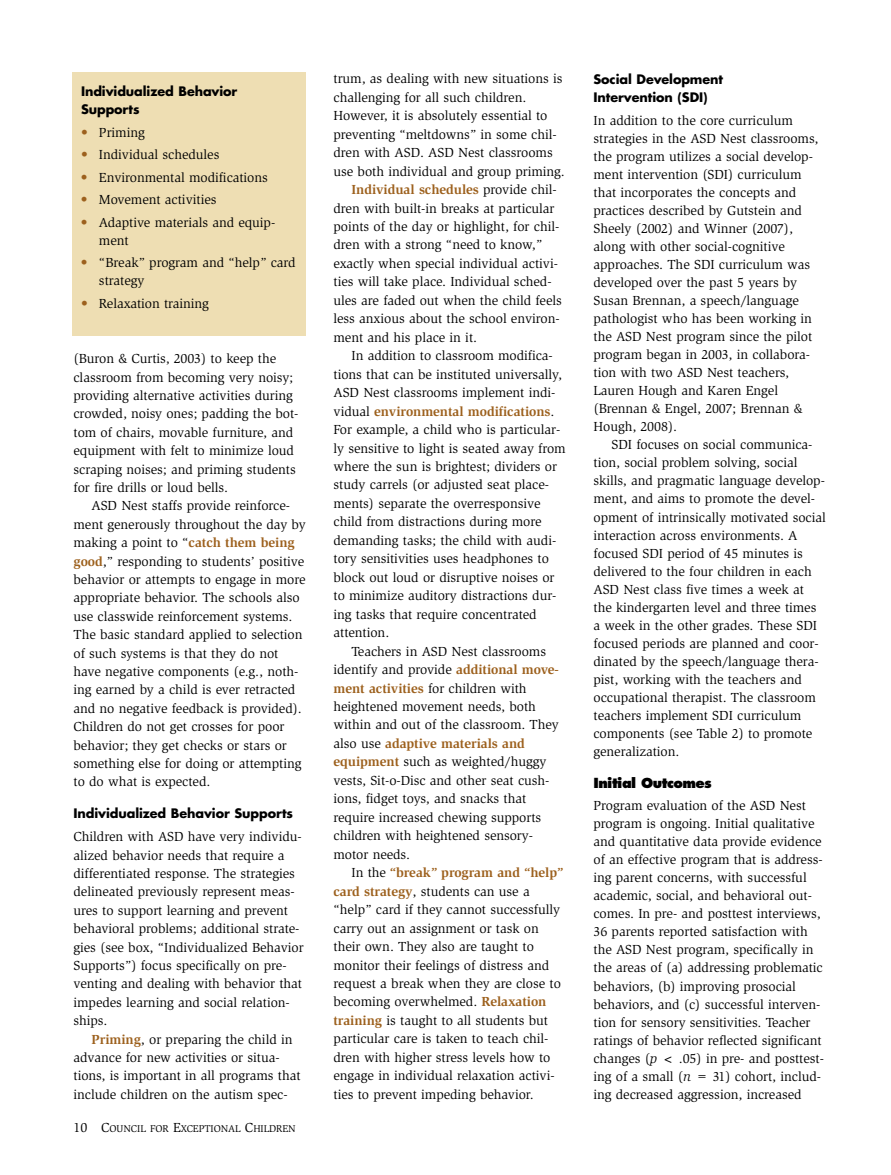
<style>
.page{position:relative;width:891px;height:1175px;background:#fff}
.page>*{position:absolute;margin:0;border:0;box-sizing:border-box;transform-origin:0 0}
.t1{font:13.5px/18px "Slimbach";letter-spacing:-.005em;color:#000}
.t2{font:700 13.5px "Slimbach";letter-spacing:-.005em;color:#9d611e}
.t3{font:800 13.5px "Futura";letter-spacing:-.04em;color:#000}
.t4{font:700 12.75px/18px "Futura";letter-spacing:-.005em;color:#000}
.t5{font:10.2px "Slimbach";letter-spacing:-.005em;color:#000}
.s1{color:#9d611e}
.s2{font-weight:700;color:#9d611e}
.s3{font-size:13.5px}
.s4{font-weight:400;color:#000}
.s5{font-style:italic}
</style>
<div class="page">
<div style="left:72px;top:72px;width:234px;height:263px;background:#eedeb3"></div>
<p class="t4" style="left:81px;top:83px;width:158px">Individualized Behavior<br>Supports</p>
<p class="t1" style="left:81px;top:124px;width:65px"><span class="s1">•</span> Priming</p>
<p class="t1" style="left:81px;top:147px;width:140px"><span class="s1">•</span> Individual schedules</p>
<p class="t1" style="left:81px;top:169px;width:188px"><span class="s1">•</span> Environmental modifications</p>
<p class="t1" style="left:81px;top:192px;width:137px"><span class="s1">•</span> Movement activities</p>
<p class="t1" style="left:99px;top:214px;width:178px;text-indent:-18px"><span class="s1">•</span> Adaptive materials and equip&shy;ment</p>
<p class="t1" style="left:99px;top:255px;width:198px;text-indent:-18px"><span class="s1">•</span> “Break” program and “help” card strategy</p>
<p class="t1" style="left:81px;top:295px;width:130px"><span class="s1">•</span> Relaxation training</p>
<p class="t1" style="left:74px;top:350px;width:227px;line-height:18.5px">(Buron &amp; Curtis, 2003) to keep the classroom from becoming very noisy; providing alternative activities during crowded, noisy ones; padding the bot&shy;tom of chairs, movable furniture, and equipment with felt to minimize loud scraping noises; and priming students for fire drills or loud bells.</p>
<p class="t1" style="left:74px;top:497px;width:234px;line-height:18.5px;text-indent:18px">ASD Nest staffs provide reinforce&shy;ment generously throughout the day by making a point to “<span class="s2">catch them being good</span>,” responding to students’ positive behavior or attempts to engage in more appropriate behavior. The schools also use classwide reinforcement systems.<br>The basic standard applied to selection of such systems is that they do not have negative components (e.g., noth&shy;ing earned by a child is ever retracted and no negative feedback is provided).<br>Children do not get crosses for poor behavior; they get checks or stars or something else for doing or attempting to do what is expected.</p>
<p class="t4" style="left:74px;top:805px;width:221px">Individualized Behavior Supports</p>
<p class="t1" style="left:73px;top:828px;width:232px;line-height:18.5px">Children with ASD have very individu&shy;alized behavior needs that require a differentiated response. The strategies delineated previously represent meas&shy;ures to support learning and prevent behavioral problems; additional strate&shy;gies (see box, “Individualized Behavior Supports”) focus specifically on pre&shy;venting and dealing with behavior that impedes learning and social relation&shy;ships.</p>
<p class="t1" style="left:74px;top:1030px;width:229px;line-height:18.5px;text-indent:18px"><span class="s2">Priming</span>, or preparing the child in advance for new activities or situa&shy;tions, is important in all programs that include children on the autism spec-</p>
<p class="t5" style="left:74px;top:1124px;width:224px"><span class="s3">10 C</span>OUNCIL FOR <span class="s3">E</span>XCEPTIONAL <span class="s3">C</span>HILDREN</p>
<p class="t1" style="left:334px;top:71px;width:231px">trum, as dealing with new situations is</p>
<p class="t1" style="left:334px;top:89px;width:194px">challenging for all such children.</p>
<p class="t1" style="left:334px;top:108px;width:215px">However, it is absolutely essential to</p>
<p class="t1" style="left:334px;top:126px;width:225px">preventing “meltdowns” in some chil-</p>
<p class="t1" style="left:334px;top:145px;width:221px">dren with ASD. ASD Nest classrooms</p>
<p class="t1" style="left:334px;top:163px;width:233px">use both individual and group priming.</p>
<p class="t2" style="left:352px;top:184px;width:207px">Individual schedules <span class="s4">provide chil-</span></p>
<p class="t1" style="left:334px;top:200px;width:223px">dren with built-in breaks at particular</p>
<p class="t1" style="left:334px;top:218px;width:227px">points of the day or highlight, for chil-</p>
<p class="t1" style="left:334px;top:237px;width:210px">dren with a strong “need to know,”</p>
<p class="t1" style="left:334px;top:255px;width:226px">exactly when special individual activi-</p>
<p class="t1" style="left:334px;top:274px;width:220px">ties will take place. Individual sched-</p>
<p class="t1" style="left:334px;top:292px;width:230px">ules are faded out when the child feels</p>
<p class="t1" style="left:334px;top:311px;width:228px">less anxious about the school environ-</p>
<p class="t1" style="left:334px;top:329px;width:145px">ment and his place in it.</p>
<p class="t1" style="left:352px;top:348px;width:203px">In addition to classroom modifica-</p>
<p class="t1" style="left:334px;top:366px;width:230px">tions that can be instituted universally,</p>
<p class="t1" style="left:334px;top:384px;width:223px">ASD Nest classrooms implement indi-</p>
<p class="t2" style="left:334px;top:406px;width:222px"><span class="s4">vidual</span> environmental modifications<span class="s4">.</span></p>
<p class="t1" style="left:334px;top:421px;width:228px">For example, a child who is particular-</p>
<p class="t1" style="left:334px;top:440px;width:234px">ly sensitive to light is seated away from</p>
<p class="t1" style="left:334px;top:458px;width:225px">where the sun is brightest; dividers or</p>
<p class="t1" style="left:334px;top:477px;width:217px">study carrels (or adjusted seat place-</p>
<p class="t1" style="left:334px;top:495px;width:209px">ments) separate the overresponsive</p>
<p class="t1" style="left:334px;top:514px;width:210px">child from distractions during more</p>
<p class="t1" style="left:334px;top:532px;width:224px">demanding tasks; the child with audi-</p>
<p class="t1" style="left:334px;top:551px;width:217px">tory sensitivities uses headphones to</p>
<p class="t1" style="left:334px;top:569px;width:223px">block out loud or disruptive noises or</p>
<p class="t1" style="left:334px;top:587px;width:225px">to minimize auditory distractions dur-</p>
<p class="t1" style="left:334px;top:606px;width:205px">ing tasks that require concentrated</p>
<p class="t1" style="left:334px;top:624px;width:57px">attention.</p>
<p class="t1" style="left:352px;top:643px;width:196px">Teachers in ASD Nest classrooms</p>
<p class="t1" style="left:334px;top:661px;width:227px">identify and provide <span class="s2">additional move-</span></p>
<p class="t1" style="left:334px;top:680px;width:195px"><span class="s2">ment activities</span> for children with</p>
<p class="t1" style="left:334px;top:698px;width:204px">heightened movement needs, both</p>
<p class="t1" style="left:334px;top:717px;width:227px">within and out of the classroom. They</p>
<p class="t2" style="left:334px;top:738px;width:193px"><span class="s4">also use</span> adaptive materials and</p>
<p class="t1" style="left:334px;top:754px;width:214px"><span class="s2">equipment</span> such as weighted/huggy</p>
<p class="t1" style="left:334px;top:772px;width:217px">vests, Sit-o-Disc and other seat cush-</p>
<p class="t1" style="left:334px;top:790px;width:194px">ions, fidget toys, and snacks that</p>
<p class="t1" style="left:334px;top:809px;width:209px">require increased chewing supports</p>
<p class="t1" style="left:334px;top:827px;width:201px">children with heightened sensory-</p>
<p class="t1" style="left:334px;top:846px;width:78px">motor needs.</p>
<p class="t2" style="left:352px;top:867px;width:213px"><span class="s4">In the</span> “break” program and “help”</p>
<p class="t1" style="left:334px;top:883px;width:198px"><span class="s2">card strategy</span>, students can use a</p>
<p class="t1" style="left:334px;top:901px;width:228px">“help” card if they cannot successfully</p>
<p class="t1" style="left:334px;top:920px;width:207px">carry out an assignment or task on</p>
<p class="t1" style="left:334px;top:938px;width:202px">their own. They also are taught to</p>
<p class="t1" style="left:334px;top:957px;width:217px">monitor their feelings of distress and</p>
<p class="t1" style="left:334px;top:975px;width:229px">request a break when they are close to</p>
<p class="t1" style="left:334px;top:994px;width:214px">becoming overwhelmed. <span class="s2">Relaxation</span></p>
<p class="t1" style="left:334px;top:1012px;width:216px"><span class="s2">training</span> is taught to all students but</p>
<p class="t1" style="left:334px;top:1030px;width:216px">particular care is taken to teach chil-</p>
<p class="t1" style="left:334px;top:1049px;width:218px">dren with higher stress levels how to</p>
<p class="t1" style="left:334px;top:1067px;width:223px">engage in individual relaxation activi-</p>
<p class="t1" style="left:334px;top:1086px;width:202px">ties to prevent impeding behavior.</p>
<p class="t4" style="left:593px;top:71px;width:131px">Social Development<br>Intervention (SDI)</p>
<p class="t1" style="left:593px;top:112px;width:226px">In addition to the core curriculum strategies in the ASD Nest classrooms, the program utilizes a social develop&shy;ment intervention (SDI) curriculum that incorporates the concepts and practices described by Gutstein and Sheely (2002) and Winner (2007), along with other social-cognitive approaches. The SDI curriculum was developed over the past 5 years by Susan Brennan, a speech/language pathologist who has been working in the ASD Nest program since the pilot program began in 2003, in collabora&shy;tion with two ASD Nest teachers, Lauren Hough and Karen Engel (Brennan &amp; Engel, 2007; Brennan &amp; Hough, 2008).</p>
<p class="t1" style="left:594px;top:437px;width:234px;text-indent:18px">SDI focuses on social communica&shy;tion, social problem solving, social skills, and pragmatic language develop&shy;ment, and aims to promote the devel&shy;opment of intrinsically motivated social interaction across environments. A focused SDI period of 45 minutes is delivered to the four children in each ASD Nest class five times a week at<br>the kindergarten level and three times a week in the other grades. These SDI focused periods are planned and coor&shy;dinated by the speech/language thera&shy;pist, working with the teachers and occupational therapist. The classroom teachers implement SDI curriculum components (see Table 2) to promote generalization.</p>
<p class="t3" style="left:594px;top:776px;width:120px">Initial Outcomes</p>
<p class="t1" style="left:593px;top:797px;width:232px">Program evaluation of the ASD Nest program is ongoing. Initial qualitative and quantitative data provide evidence of an effective program that is address&shy;ing parent concerns, with successful academic, social, and behavioral out&shy;comes. In pre- and posttest interviews, 36 parents reported satisfaction with the ASD Nest program, specifically in the areas of (a) addressing problematic behaviors, (b) improving prosocial behaviors, and (c) successful interven&shy;tion for sensory sensitivities. Teacher ratings of behavior reflected significant changes (<span class="s5">p</span> &lt; .05) in pre- and posttest&shy;ing of a small (<span class="s5">n</span> = 31) cohort, includ&shy;ing decreased aggression, increased</p>
</div>
